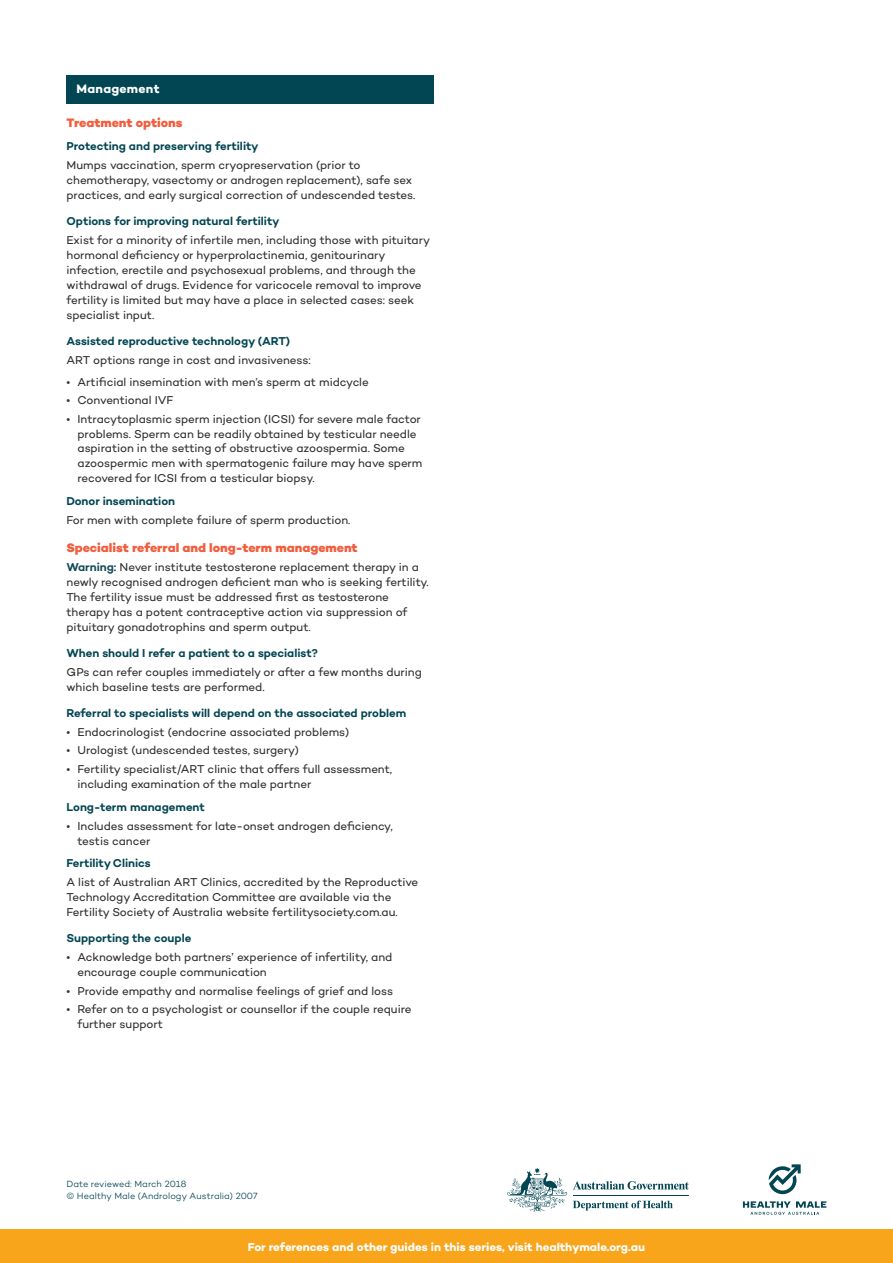
<style>
.page{position:relative;width:893px;height:1263px;background:#fff}
.page>*{position:absolute;margin:0;border:0;box-sizing:border-box;transform-origin:0 0}
.t1{font:800 12.45px "Campton";color:#f15e3f}
.t2{font:700 12.45px "Campton";letter-spacing:.025em;color:#fff}
.t3{font:11.7px/15px "Campton";letter-spacing:-.005em;color:#312f30}
.t4{font:600 11.7px "Campton";color:#024553}
.t5{font:700 11.7px "Campton";color:#fff}
.t6{font:300 9.15px/12.5px "Campton";letter-spacing:.005em;color:#024553}
.s1{font-weight:600;color:#124a58}
</style>
<div class="page">
<div style="left:67px;top:75px;width:367px;height:28px;background:#024553"></div>
<svg style="left:573px;top:1181px;width:116px;height:9px"></svg>
<svg style="left:507px;top:1168px;width:60px;height:44px"></svg>
<hr style="left:573px;top:1195px;width:116px;height:1px;background:#024553">
<svg style="left:573px;top:1201px;width:100px;height:10px"></svg>
<svg style="left:743px;top:1201px;width:83px;height:14px"></svg>
<svg style="left:769px;top:1164px;width:32px;height:30px"></svg>
<div style="left:0;top:1230px;width:893px;height:33px;background:#f9a51b"></div>
<p class="t2" style="left:76px;top:84px;width:85px">Management</p>
<p class="t1" style="left:67px;top:118px;width:118px">Treatment options</p>
<p class="t4" style="left:67px;top:142px;width:194px">Protecting and preserving fertility</p>
<p class="t3" style="left:67px;top:159px;width:350px">Mumps vaccination, sperm cryopreservation (prior to chemotherapy, vasectomy or androgen replacement), safe sex practices, and early surgical correction of undescended testes.</p>
<p class="t4" style="left:67px;top:217px;width:214px">Options for improving natural fertility</p>
<p class="t3" style="left:67px;top:234px;width:365px">Exist for a minority of infertile men, including those with pituitary hormonal deficiency or hyperprolactinemia, genitourinary infection, erectile and psychosexual problems, and through the withdrawal of drugs. Evidence for varicocele removal to improve fertility is limited but may have a place in selected cases: seek specialist input.</p>
<p class="t4" style="left:67px;top:337px;width:225px">Assisted reproductive technology (ART)</p>
<p class="t3" style="left:67px;top:354px;width:246px">ART options range in cost and invasiveness:</p>
<p class="t3" style="left:67px;top:375px;width:304px">• Artificial insemination with men’s sperm at midcycle</p>
<p class="t3" style="left:67px;top:394px;width:108px">• Conventional IVF</p>
<p class="t3" style="left:78px;top:412px;width:346px;text-indent:-11px">• Intracytoplasmic sperm injection (ICSI) for severe male factor problems. Sperm can be readily obtained by testicular needle aspiration in the setting of obstructive azoospermia. Some azoospermic men with spermatogenic failure may have sperm recovered for ICSI from a testicular biopsy.</p>
<p class="t4" style="left:67px;top:497px;width:110px">Donor insemination</p>
<p class="t3" style="left:67px;top:514px;width:286px">For men with complete failure of sperm production.</p>
<p class="t1" style="left:67px;top:543px;width:293px">Specialist referral and long-term management</p>
<p class="t3" style="left:67px;top:561px;width:364px"><span class="s1">Warning:</span> Never institute testosterone replacement therapy in a newly recognised androgen deficient man who is seeking fertility.<br>The fertility issue must be addressed first as testosterone therapy has a potent contraceptive action via suppression of pituitary gonadotrophins and sperm output.</p>
<p class="t4" style="left:67px;top:649px;width:253px">When should I refer a patient to a specialist?</p>
<p class="t3" style="left:67px;top:666px;width:357px">GPs can refer couples immediately or after a few months during which baseline tests are performed.</p>
<p class="t4" style="left:67px;top:709px;width:341px">Referral to specialists will depend on the associated problem</p>
<p class="t3" style="left:67px;top:726px;width:284px">• Endocrinologist (endocrine associated problems)</p>
<p class="t3" style="left:67px;top:744px;width:234px">• Urologist (undescended testes, surgery)</p>
<p class="t3" style="left:78px;top:763px;width:316px;text-indent:-11px">• Fertility specialist/ART clinic that offers full assessment, including examination of the male partner</p>
<p class="t4" style="left:67px;top:802px;width:140px">Long-term management</p>
<p class="t3" style="left:78px;top:819px;width:317px;text-indent:-11px">• Includes assessment for late-onset androgen deficiency, testis cancer</p>
<p class="t4" style="left:67px;top:859px;width:86px">Fertility Clinics</p>
<p class="t3" style="left:67px;top:876px;width:353px">A list of Australian ART Clinics, accredited by the Reproductive<br>Technology Accreditation Committee are available via the<br>Fertility Society of Australia website fertilitysociety.com.au.</p>
<p class="t4" style="left:67px;top:934px;width:126px">Supporting the couple</p>
<p class="t3" style="left:78px;top:951px;width:316px;text-indent:-11px">• Acknowledge both partners’ experience of infertility, and encourage couple communication</p>
<p class="t3" style="left:67px;top:984px;width:328px">• Provide empathy and normalise feelings of grief and loss</p>
<p class="t3" style="left:78px;top:1003px;width:336px;text-indent:-11px">• Refer on to a psychologist or counsellor if the couple require further support</p>
<p class="t6" style="left:67px;top:1179px;width:193px">Date reviewed: March 2018<br>© Healthy Male (Andrology Australia) 2007</p>
<p class="t5" style="left:248px;top:1242px;width:399px">For references and other guides in this series, visit healthymale.org.au</p>
</div>
